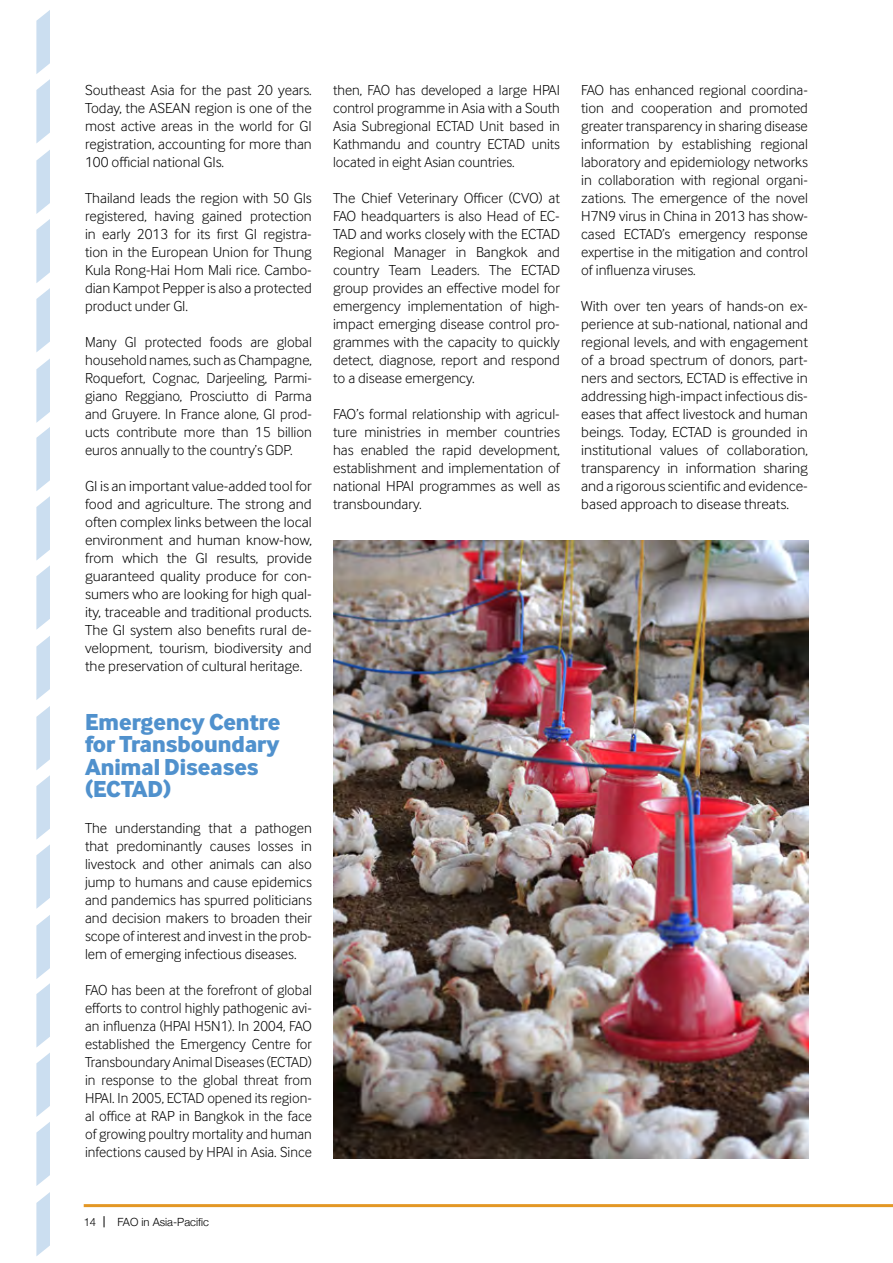
<style>
.page{position:relative;width:893px;height:1263px;background:#fff}
.page>*{position:absolute;margin:0;border:0;box-sizing:border-box;transform-origin:0 0}
.t1{font:24px/22.5px "Inter Face Corp X Bold";color:#5091cd}
.t2{font:300 15px/18px "Inter Face Corp";color:#000;text-align:justify}
.t3{font:300 11.25px "Helvetica Neue";color:#000}
</style>
<div class="page">
<hr style="left:84px;top:1204px;width:809px;height:3px;background:#e39725">
<svg style="left:36px;top:10px;width:14px;height:1246px"></svg>
<img style="left:333px;top:540px;width:475px;height:619px">
<p class="t2" style="left:85px;top:81px;width:228px">Southeast Asia for the past 20 years.<br>Today, the ASEAN region is one of the most active areas in the world for GI registration, accounting for more than 100 official national GIs.</p>
<p class="t2" style="left:85px;top:189px;width:228px">Thailand leads the region with 50 GIs registered, having gained protection in early 2013 for its first GI registra&shy;tion in the European Union for Thung Kula Rong-Hai Hom Mali rice. Cambo&shy;dian Kampot Pepper is also a protected product under GI.</p>
<p class="t2" style="left:85px;top:333px;width:228px">Many GI protected foods are global household names, such as Champagne, Roquefort, Cognac, Darjeeling, Parmi&shy;giano Reggiano, Prosciutto di Parma and Gruyere. In France alone, GI prod&shy;ucts contribute more than 15 billion euros annually to the country’s GDP.</p>
<p class="t2" style="left:85px;top:477px;width:228px">GI is an important value-added tool for food and agriculture. The strong and often complex links between the local environment and human know-how, from which the GI results, provide guaranteed quality produce for con&shy;sumers who are looking for high qual&shy;ity, traceable and traditional products.<br>The GI system also benefits rural de&shy;velopment, tourism, biodiversity and the preservation of cultural heritage.</p>
<h1 class="t1" style="left:85px;top:710px;width:197px">Emergency Centre for Transboundary<br>Animal Diseases (ECTAD)</h1>
<p class="t2" style="left:85px;top:819px;width:228px">The understanding that a pathogen that predominantly causes losses in livestock and other animals can also jump to humans and cause epidemics and pandemics has spurred politicians and decision makers to broaden their scope of interest and invest in the prob&shy;lem of emerging infectious diseases.</p>
<p class="t2" style="left:85px;top:981px;width:228px">FAO has been at the forefront of global efforts to control highly pathogenic avi&shy;an influenza (HPAI H5N1). In 2004, FAO established the Emergency Centre for Transboundary Animal Diseases (ECTAD) in response to the global threat from HPAI. In 2005, ECTAD opened its region&shy;al office at RAP in Bangkok in the face of growing poultry mortality and human infections caused by HPAI in Asia. Since</p>
<p class="t2" style="left:333px;top:81px;width:228px">then, FAO has developed a large HPAI control programme in Asia with a South Asia Subregional ECTAD Unit based in Kathmandu and country ECTAD units located in eight Asian countries.</p>
<p class="t2" style="left:333px;top:189px;width:228px">The Chief Veterinary Officer (CVO) at FAO headquarters is also Head of EC-TAD and works closely with the ECTAD Regional Manager in Bangkok and country Team Leaders. The ECTAD group provides an effective model for emergency implementation of high&shy;impact emerging disease control pro&shy;grammes with the capacity to quickly detect, diagnose, report and respond to a disease emergency.</p>
<p class="t2" style="left:333px;top:405px;width:228px">FAO’s formal relationship with agricul&shy;ture ministries in member countries has enabled the rapid development, establishment and implementation of national HPAI programmes as well as transboundary.</p>
<p class="t2" style="left:581px;top:81px;width:228px">FAO has enhanced regional coordina&shy;tion and cooperation and promoted greater transparency in sharing disease information by establishing regional laboratory and epidemiology networks in collaboration with regional organi&shy;zations. The emergence of the novel H7N9 virus in China in 2013 has show&shy;cased ECTAD’s emergency response expertise in the mitigation and control of influenza viruses.</p>
<p class="t2" style="left:581px;top:297px;width:228px">With over ten years of hands-on ex&shy;perience at sub-national, national and regional levels, and with engagement of a broad spectrum of donors, part&shy;ners and sectors, ECTAD is effective in addressing high-impact infectious dis&shy;eases that affect livestock and human beings. Today, ECTAD is grounded in institutional values of collaboration, transparency in information sharing and a rigorous scientific and evidence&shy;based approach to disease threats.</p>
<p class="t3" style="left:84px;top:1213px;width:14px">14</p>
<p class="t3" style="left:117px;top:1213px;width:93px">FAO in Asia-Pacific</p>
</div>
